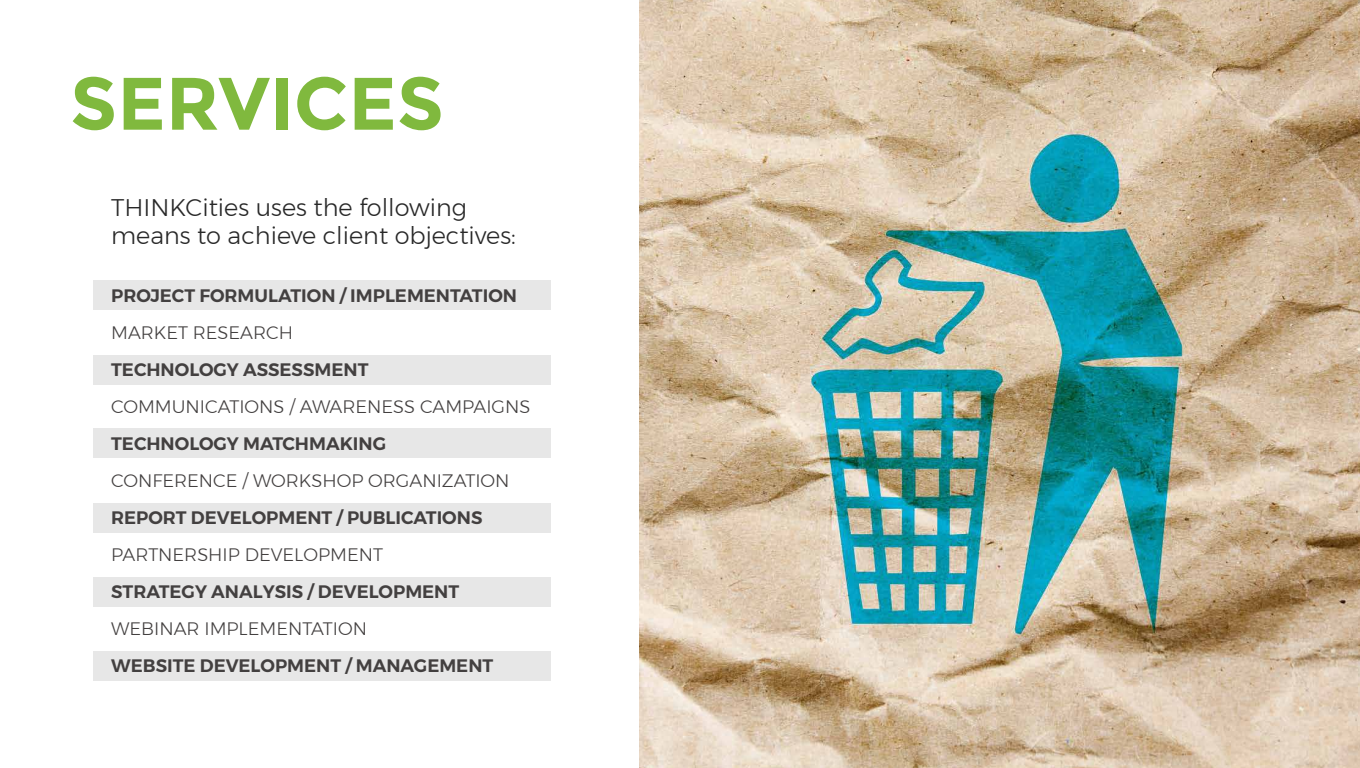
<style>
.page{position:relative;width:1360px;height:768px;background:#fff}
.page>*{position:absolute;margin:0;border:0;box-sizing:border-box;transform-origin:0 0}
.t1{font:700 74.1px "Montserrat";color:#80b93e}
.t2{font:300 24px/28px "Montserrat";color:#282828}
.t3{font:600 18px "Montserrat";color:#434040}
.t4{font:300 18px "Montserrat";color:#434040}
</style>
<div class="page">
<img style="left:639px;top:0;width:721px;height:768px">
<div style="left:93px;top:281px;width:457px;height:29px;background:#e7e7e7"></div>
<div style="left:93px;top:356px;width:457px;height:29px;background:#e7e7e7"></div>
<div style="left:93px;top:428px;width:457px;height:29px;background:#e7e7e7"></div>
<div style="left:93px;top:503px;width:457px;height:30px;background:#e7e7e7"></div>
<div style="left:93px;top:578px;width:457px;height:29px;background:#e7e7e7"></div>
<div style="left:93px;top:651px;width:457px;height:30px;background:#e7e7e7"></div>
<h1 class="t1" style="left:70px;top:58px;width:376px">SERVICES</h1>
<h2 class="t2" style="left:111px;top:193px;width:406px">THINKCities uses the following means to achieve client objectives:</h2>
<p class="t3" style="left:111px;top:284px;width:407px">PROJECT FORMULATION / IMPLEMENTATION</p>
<p class="t4" style="left:111px;top:321px;width:183px">MARKET RESEARCH</p>
<p class="t3" style="left:111px;top:358px;width:259px">TECHNOLOGY ASSESSMENT</p>
<p class="t4" style="left:111px;top:395px;width:421px">COMMUNICATIONS / AWARENESS CAMPAIGNS</p>
<p class="t3" style="left:111px;top:432px;width:277px">TECHNOLOGY MATCHMAKING</p>
<p class="t4" style="left:111px;top:469px;width:400px">CONFERENCE / WORKSHOP ORGANIZATION</p>
<p class="t3" style="left:111px;top:506px;width:373px">REPORT DEVELOPMENT / PUBLICATIONS</p>
<p class="t4" style="left:111px;top:543px;width:273px">PARTNERSHIP DEVELOPMENT</p>
<p class="t3" style="left:111px;top:580px;width:350px">STRATEGY ANALYSIS / DEVELOPMENT</p>
<p class="t4" style="left:111px;top:617px;width:257px">WEBINAR IMPLEMENTATION</p>
<p class="t3" style="left:111px;top:654px;width:384px">WEBSITE DEVELOPMENT / MANAGEMENT</p>
</div>
